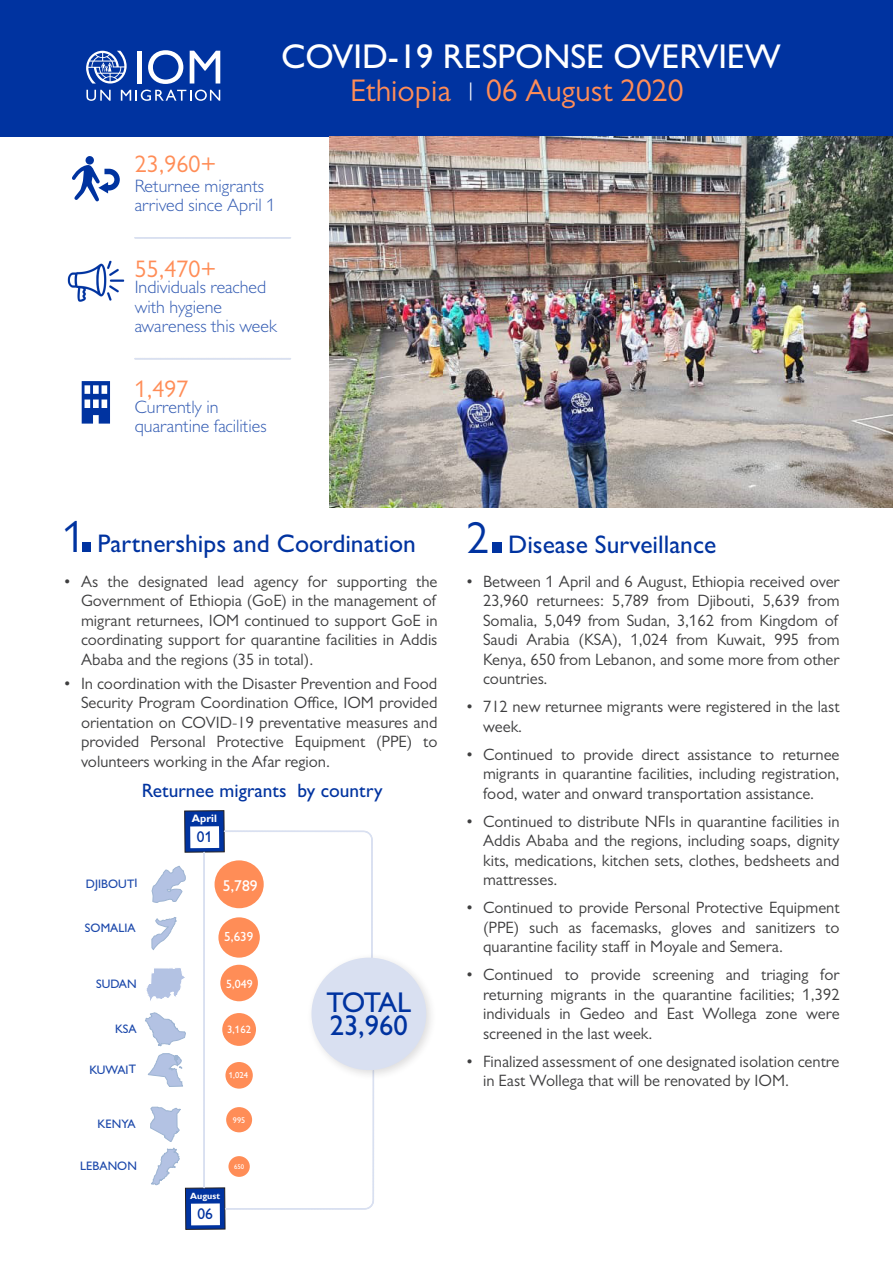
<style>
.page{position:relative;width:893px;height:1263px;background:#fff}
.page>*{position:absolute;margin:0;border:0;box-sizing:border-box;transform-origin:0 0}
.t1{font:45px "Gill Sans MT Pro";color:#0033a0}
.t2{font:500 34.5px "Gill Sans MT Pro";color:#fff}
.t3{font:31.5px "Gill Sans MT Pro";color:#ff8d57}
.t4{font:500 28.65px "Gill Sans MT Pro";color:#0033a0}
.t5{font:500 25.5px "Gill Sans MT Pro";color:#0033a0}
.t6{font:24px "Gill Sans MT Pro";color:#ff8d57}
.t7{font:500 19.35px "Gill Sans MT Pro";color:#0033a0}
.t8{font:300 18px/19.5px "Gill Sans MT Pro";color:#335cb3}
.t9{font:16.5px/19.5px "Gill Sans MT Pro";color:#3e3e3f;text-align:justify}
.t10{font:500 15.75px "Gill Sans MT Pro";color:#fff}
.t11{font:500 13.2px "Gill Sans MT Pro";color:#fff}
.t12{font:500 12.3px "Gill Sans MT Pro";color:#1a47aa}
.t13{font:500 12px "Gill Sans MT Pro";color:#fff}
.t14{font:500 10.8px "Gill Sans MT Pro";color:#fff}
.t15{font:700 10.65px "Gill Sans";color:#fff}
.t16{font:700 9px "Gill Sans";color:#fff}
.t17{font:500 8.7px "Gill Sans MT Pro";color:#fff}
.s1{font-family:"Minion Pro";font-size:18px;color:#fff}
</style>
<div class="page">
<div style="left:0;top:0;width:893px;height:137px;background:#0033a0"></div>
<div style="left:137px;top:51px;width:5px;height:33px;background:#fff"></div>
<svg style="left:148px;top:50px;width:35px;height:34px"></svg>
<svg style="left:190px;top:51px;width:30px;height:33px"></svg>
<svg style="left:86px;top:90px;width:25px;height:11px"></svg>
<svg style="left:121px;top:90px;width:99px;height:11px"></svg>
<svg style="left:86px;top:51px;width:41px;height:33px"></svg>
<img style="left:330px;top:137px;width:563px;height:370px">
<div style="left:82px;top:542px;width:9px;height:10px;background:#0033a0"></div>
<div style="left:492px;top:542px;width:10px;height:11px;background:#0033a0"></div>
<svg style="left:146px;top:968px;width:39px;height:33px"></svg>
<svg style="left:152px;top:917px;width:24px;height:33px"></svg>
<svg style="left:152px;top:866px;width:33px;height:36px"></svg>
<svg style="left:145px;top:1013px;width:41px;height:33px"></svg>
<svg style="left:148px;top:1053px;width:35px;height:33px"></svg>
<svg style="left:151px;top:1148px;width:29px;height:37px"></svg>
<svg style="left:150px;top:1107px;width:30px;height:34px"></svg>
<div style="left:214px;top:860px;width:50px;height:48px;background:#ff8d57;border-radius:50%"></div>
<svg style="left:218px;top:917px;width:42px;height:41px"></svg>
<div style="left:220px;top:965px;width:38px;height:36px;background:#ff8d57;border-radius:50%"></div>
<div style="left:222px;top:1013px;width:34px;height:33px;background:#ff8d57;border-radius:50%"></div>
<div style="left:225px;top:1062px;width:28px;height:27px;background:#ff8d57;border-radius:50%"></div>
<div style="left:185px;top:811px;width:39px;height:41px;background:#0033a0"></div>
<div style="left:190px;top:826px;width:29px;height:22px;background:#fff"></div>
<div style="left:185px;top:1188px;width:40px;height:41px;background:#0033a0"></div>
<div style="left:185px;top:1188px;width:40px;height:41px;border:1px solid #231f20"></div>
<div style="left:191px;top:1203px;width:29px;height:22px;background:#fff"></div>
<svg style="left:72px;top:156px;width:48px;height:45px"></svg>
<img style="left:67px;top:260px;width:58px;height:42px">
<svg style="left:82px;top:381px;width:28px;height:43px"></svg>
<svg style="left:135px;top:238px;width:156px;height:1px"></svg>
<svg style="left:135px;top:359px;width:156px;height:1px"></svg>
<svg style="left:204px;top:852px;width:1px;height:336px"></svg>
<svg style="left:224px;top:831px;width:149px;height:127px"></svg>
<div style="left:306px;top:952px;width:131px;height:129px;background:#231f20;opacity:.15"></div>
<div style="left:311px;top:958px;width:115px;height:112px;background:#d9e0f1;border-radius:50%"></div>
<svg style="left:225px;top:1070px;width:149px;height:139px"></svg>
<h2 class="t2" style="left:281px;top:36px;width:501px">COVID-19 RESPONSE OVERVIEW</h2>
<h3 class="t3" style="left:350px;top:71px;width:335px">Ethiopia <span class="s1">|</span> 06 August 2020</h3>
<p class="t6" style="left:135px;top:150px;width:83px">23,960+</p>
<p class="t8" style="left:135px;top:176px;width:142px">Returnee migrants arrived since April 1</p>
<p class="t6" style="left:135px;top:254px;width:83px">55,470+</p>
<p class="t8" style="left:135px;top:277px;width:144px">Individuals reached with hygiene awareness this week</p>
<p class="t6" style="left:135px;top:375px;width:55px">1,497</p>
<p class="t8" style="left:135px;top:397px;width:133px">Currently in quarantine facilities</p>
<p class="t1" style="left:63px;top:510px;width:24px">1</p>
<p class="t1" style="left:467px;top:511px;width:24px">2</p>
<p class="t5" style="left:98px;top:528px;width:320px">Partnerships and Coordination</p>
<p class="t5" style="left:508px;top:529px;width:210px">Disease Surveillance</p>
<p class="t9" style="left:81px;top:571px;width:358px;text-indent:-17px">• As the designated lead agency for supporting the Government of Ethiopia (GoE) in the management of migrant returnees, IOM continued to support GoE in coordinating support for quarantine facilities in Addis Ababa and the regions (35 in total).</p>
<p class="t9" style="left:81px;top:673px;width:358px;text-indent:-17px">• In coordination with the Disaster Prevention and Food Security Program Coordination Office, IOM provided orientation on COVID-19 preventative measures and provided Personal Protective Equipment (PPE) to volunteers working in the Afar region.</p>
<p class="t7" style="left:142px;top:779px;width:242px">Returnee migrants by country</p>
<p class="t12" style="left:86px;top:876px;width:53px;rotate:-1deg">DJIBOUTI</p>
<p class="t12" style="left:85px;top:921px;width:52px;rotate:-1deg">SOMALIA</p>
<p class="t12" style="left:96px;top:977px;width:42px;rotate:-1deg">SUDAN</p>
<p class="t12" style="left:89px;top:1062px;width:48px;rotate:-1deg">KUWAIT</p>
<p class="t12" style="left:97px;top:1117px;width:40px;rotate:-1deg">KENYA</p>
<p class="t12" style="left:80px;top:1159px;width:58px;rotate:-1deg">LEBANON</p>
<p class="t15" style="left:192px;top:812px;width:27px;rotate:-1deg">April</p>
<p class="t10" style="left:223px;top:876px;width:36px">5,789</p>
<p class="t11" style="left:224px;top:929px;width:31px">5,639</p>
<p class="t13" style="left:226px;top:977px;width:28px;rotate:-1deg">5,049</p>
<p class="t14" style="left:227px;top:1023px;width:25px">3,162</p>
<p class="t17" style="left:229px;top:1070px;width:21px">1,024</p>
<p class="t16" style="left:190px;top:1190px;width:31px;rotate:-1deg">August</p>
<p class="t4" style="left:326px;top:986px;width:86px">TOTAL</p>
<p class="t4" style="left:330px;top:1008px;width:79px">23,960</p>
<p class="t9" style="left:483px;top:571px;width:358px;text-indent:-17px">• Between 1 April and 6 August, Ethiopia received over 23,960 returnees: 5,789 from Djibouti, 5,639 from Somalia, 5,049 from Sudan, 3,162 from Kingdom of Saudi Arabia (KSA), 1,024 from Kuwait, 995 from Kenya, 650 from Lebanon, and some more from other countries.</p>
<p class="t9" style="left:483px;top:697px;width:358px;text-indent:-17px">• 712 new returnee migrants were registered in the last week.</p>
<p class="t9" style="left:483px;top:744px;width:358px;text-indent:-17px">• Continued to provide direct assistance to returnee migrants in quarantine facilities, including registration, food, water and onward transportation assistance.</p>
<p class="t9" style="left:483px;top:811px;width:358px;text-indent:-17px">• Continued to distribute NFIs in quarantine facilities in Addis Ababa and the regions, including soaps, dignity kits, medications, kitchen sets, clothes, bedsheets and mattresses.</p>
<p class="t9" style="left:483px;top:898px;width:358px;text-indent:-17px">• Continued to provide Personal Protective Equipment (PPE) such as facemasks, gloves and sanitizers to quarantine facility staff in Moyale and Semera.</p>
<p class="t9" style="left:483px;top:965px;width:358px;text-indent:-17px">• Continued to provide screening and triaging for returning migrants in the quarantine facilities; 1,392 individuals in Gedeo and East Wollega zone were screened in the last week.</p>
<p class="t9" style="left:483px;top:1051px;width:358px;text-indent:-17px">• Finalized assessment of one designated isolation centre in East Wollega that will be renovated by IOM.</p>
</div>
